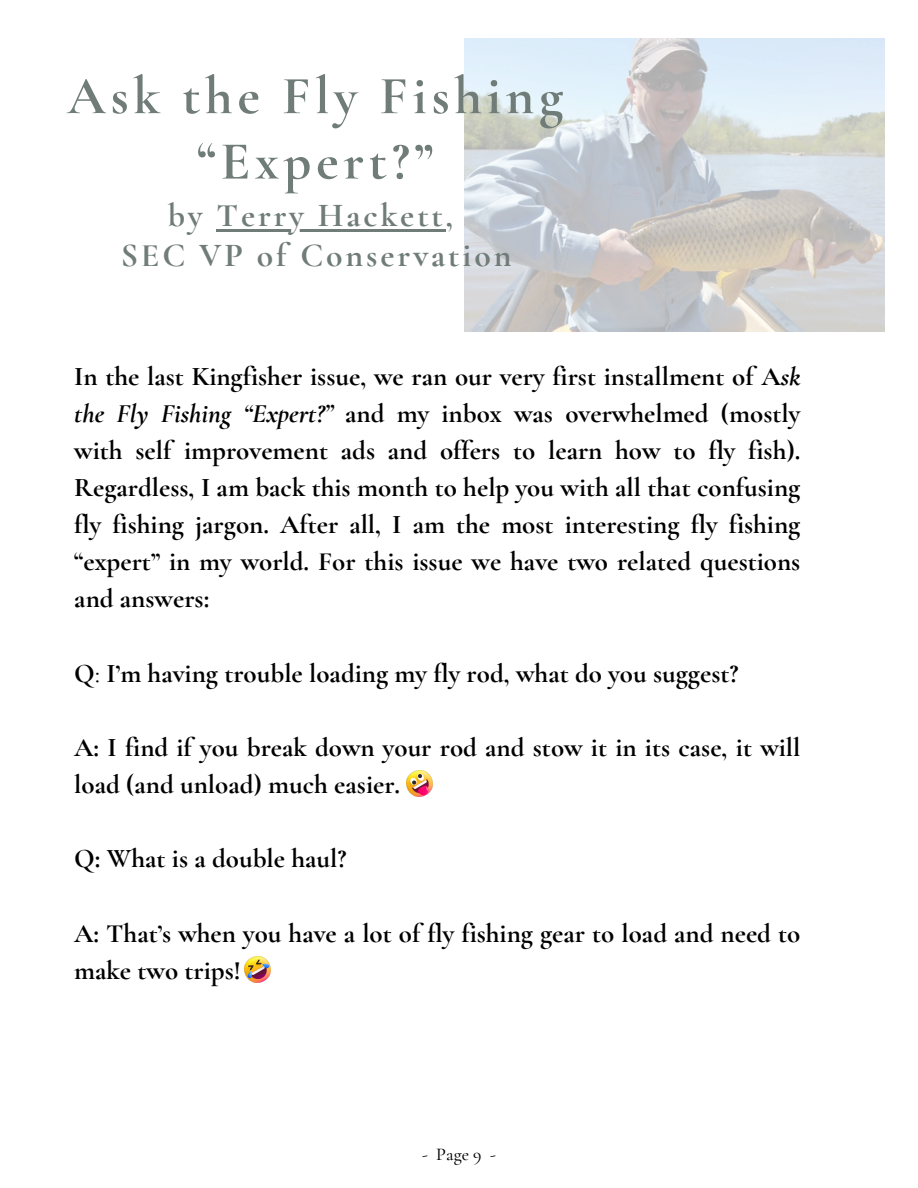
<style>
.page{position:relative;width:918px;height:1188px;background:#fff}
.page>*{position:absolute;margin:0;border:0;box-sizing:border-box;transform-origin:0 0}
.t1{font:700 54px/65.4px "Cormorant Garamond";letter-spacing:.09em;color:#707c77;text-align:center}
.t2{font:700 33.6px "Cormorant Garamond";letter-spacing:.09em;color:#707c77}
.t3{font:700 27px/37.2px "Cormorant Garamond";color:#000}
.t4{font:500 18px "Cormorant Garamond";color:#000}
.s1{font-style:italic}
.s2{font-weight:400}
</style>
<div class="page">
<img style="left:465px;top:38px;width:419px;height:294px">
<img style="left:245px;top:956px;width:25px;height:26px">
<img style="left:407px;top:771px;width:25px;height:26px">
<hr style="left:216px;top:229px;width:230px;height:2px;background:#707c77">
<p class="t1" style="left:67px;top:63px;width:498px">Ask the Fly Fishing “Expert?”</p>
<p class="t2" style="left:168px;top:195px;width:287px">by Terry Hackett,</p>
<p class="t2" style="left:121px;top:235px;width:392px">SEC VP of Conservation</p>
<p class="t3" style="left:74px;top:358px;width:728px;text-align:justify">In the last Kingfisher issue, we ran our very first installment of A<span class="s1">sk the Fly Fishing “Expert?”</span> and my inbox was overwhelmed (mostly with self improvement ads and offers to learn how to fly fish).<br>Regardless, I am back this month to help you with all that confusing fly fishing jargon. After all, I am the most interesting fly fishing “expert” in my world. For this issue we have two related questions and answers:</p>
<h1 class="t3" style="left:74px;top:655px;width:666px">Q<span class="s2">:</span> I’m having trouble loading my fly rod, what do you suggest?</h1>
<h2 class="t3" style="left:74px;top:729px;width:728px">A: I find if you break down your rod and stow it in its case, it will load (and unload) much easier.</h2>
<h3 class="t3" style="left:74px;top:840px;width:274px">Q: What is a double haul?</h3>
<h2 class="t3" style="left:74px;top:914px;width:728px">A: That’s when you have a lot of fly fishing gear to load and need to make two trips!</h2>
<p class="t4" style="left:422px;top:1144px;width:75px">- Page 9 -</p>
</div>
